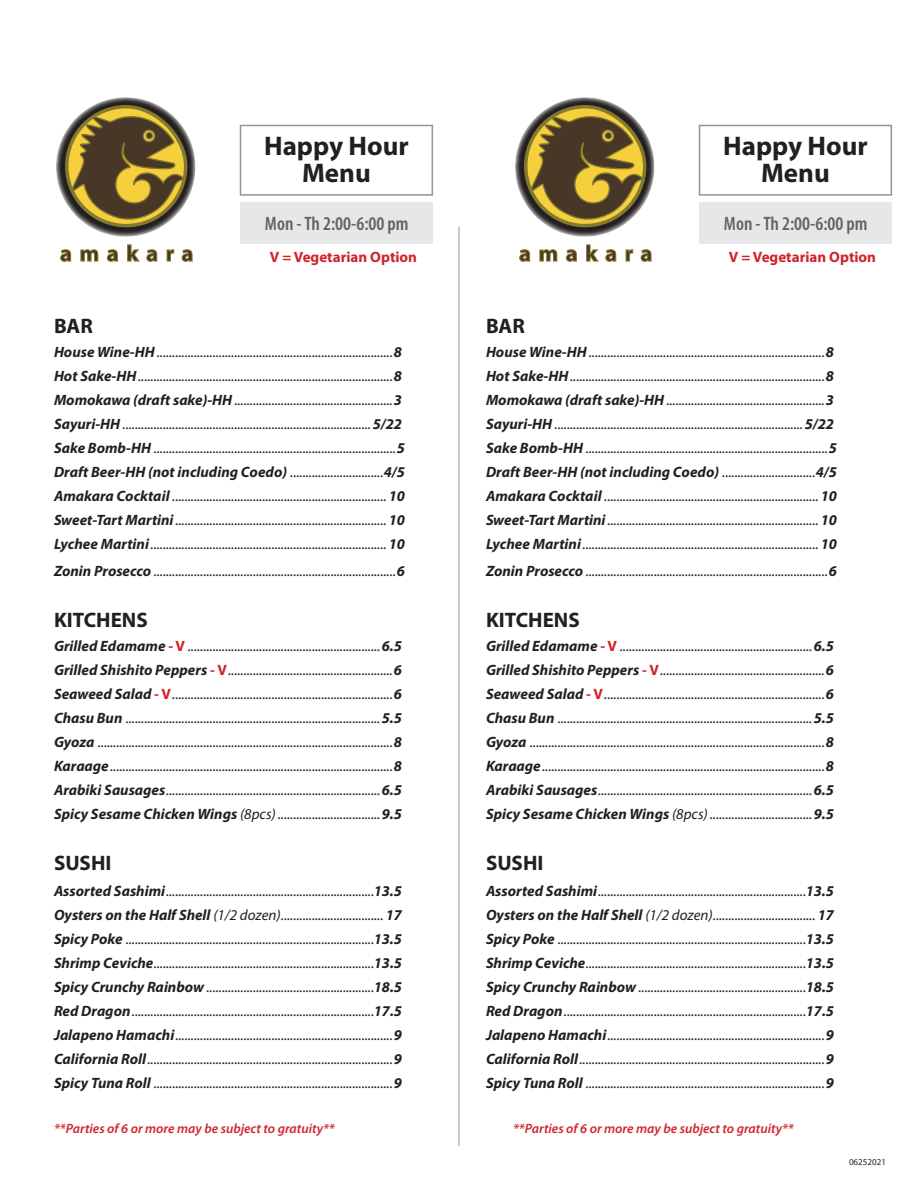
<style>
.page{position:relative;width:918px;height:1188px;background:#fff}
.page>*{position:absolute;margin:0;border:0;box-sizing:border-box;transform-origin:0 0}
.t1{font:700 27px/27px "Myriad Pro";color:#231f20;text-align:center}
.t2{font:700 21px "Myriad Pro";color:#231f20}
.t3{font:600 condensed 19.5px "Myriad Pro";color:#636366}
.t4{font:15px/24px "Myriad Pro";color:#231f20;text-align:justify}
.t5{font:700 15px "Myriad Pro";color:#d1232a}
.t6{font:italic 600 13.5px "Myriad Pro";color:#d1232a}
.t7{font:9px "Myriad Pro";color:#231f20}
.s1{font-weight:700;font-style:italic}
.s2{font-weight:700;color:#d1232a}
.s3{font-style:italic}
</style>
<div class="page">
<hr style="left:459px;top:226px;width:1px;height:920px;background:#939598">
<svg style="left:56px;top:97px;width:139px;height:140px;background:#625d51"></svg>
<svg style="left:71px;top:98px;width:115px;height:127px;background:#887643"></svg>
<svg style="left:60px;top:249px;width:12px;height:13px"></svg>
<svg style="left:80px;top:249px;width:19px;height:13px"></svg>
<svg style="left:106px;top:249px;width:12px;height:13px"></svg>
<svg style="left:127px;top:244px;width:31px;height:18px"></svg>
<svg style="left:166px;top:249px;width:9px;height:13px"></svg>
<svg style="left:181px;top:249px;width:12px;height:13px"></svg>
<svg style="left:515px;top:97px;width:139px;height:140px;background:#625d51"></svg>
<svg style="left:530px;top:98px;width:115px;height:127px;background:#887643"></svg>
<svg style="left:519px;top:249px;width:12px;height:13px"></svg>
<svg style="left:539px;top:249px;width:19px;height:13px"></svg>
<svg style="left:565px;top:249px;width:12px;height:13px"></svg>
<svg style="left:586px;top:244px;width:31px;height:18px"></svg>
<svg style="left:625px;top:249px;width:9px;height:13px"></svg>
<svg style="left:640px;top:249px;width:12px;height:13px"></svg>
<div style="left:240px;top:125px;width:193px;height:71px;border:2px solid #939598"></div>
<div style="left:699px;top:125px;width:193px;height:71px;border:2px solid #939598"></div>
<div style="left:240px;top:203px;width:192px;height:41px;background:#e6e7e9"></div>
<div style="left:699px;top:203px;width:192px;height:41px;background:#e6e7e9"></div>
<h1 class="t1" style="left:264px;top:131px;width:146px">Happy Hour<br>Menu</h1>
<h1 class="t1" style="left:723px;top:131px;width:146px">Happy Hour<br>Menu</h1>
<h3 class="t3" style="left:265px;top:212px;width:145px">Mon - Th 2:00-6:00 pm</h3>
<h3 class="t3" style="left:724px;top:212px;width:145px">Mon - Th 2:00-6:00 pm</h3>
<p class="t5" style="left:270px;top:248px;width:149px">V = Vegetarian Option</p>
<p class="t5" style="left:729px;top:248px;width:149px">V = Vegetarian Option</p>
<h2 class="t2" style="left:54px;top:313px;width:40px">BAR</h2>
<p class="t4" style="left:54px;top:340px;width:353px;text-align:left"><span class="s1">House Wine-HH</span>............................................................................<span class="s1">8<br>Hot Sake-HH</span>..................................................................................<span class="s1">8<br>Momokawa (draft sake)-HH</span>...................................................<span class="s1">3<br>Sayuri-HH</span>................................................................................ <span class="s1">5/22<br>Sake Bomb-HH</span> ..............................................................................<span class="s1">5<br>Draft Beer-HH (not including Coedo)</span> ..............................<span class="s1">4/5<br>Amakara Cocktail</span> ..................................................................... <span class="s1">10<br>Sweet-Tart Martini</span>.................................................................... <span class="s1">10<br>Lychee Martini</span>............................................................................ <span class="s1">10</span></p>
<p class="t4" style="left:54px;top:559px;width:352px"><span class="s1">Zonin Prosecco</span>..............................................................................<span class="s1">6</span></p>
<h2 class="t2" style="left:54px;top:607px;width:95px">KITCHENS</h2>
<p class="t4" style="left:54px;top:634px;width:349px"><span class="s1">Grilled Edamame</span> <span class="s2">- V</span>..............................................................<span class="s1">6.5<br>Grilled Shishito Peppers</span> <span class="s2">- V</span>.....................................................<span class="s1">6<br>Seaweed Salad</span> <span class="s2">- V</span>.......................................................................<span class="s1">6<br>Chasu Bun</span> ..................................................................................<span class="s1">5.5<br>Gyoza</span> ...............................................................................................<span class="s1">8<br>Karaage</span>...........................................................................................<span class="s1">8<br>Arabiki Sausages</span>.....................................................................<span class="s1">6.5<br>Spicy Sesame Chicken Wings</span> <span class="s3">(8pcs)</span>.................................<span class="s1">9.5</span></p>
<h2 class="t2" style="left:54px;top:849px;width:59px">SUSHI</h2>
<p class="t4" style="left:54px;top:878px;width:350px"><span class="s1">Assorted Sashimi</span>...................................................................<span class="s1">13.5<br>Oysters on the Half Shell</span> <span class="s3">(1/2 dozen)</span>................................. <span class="s1">17<br>Spicy Poke</span> ................................................................................<span class="s1">13.5<br>Shrimp Ceviche</span>.......................................................................<span class="s1">13.5<br>Spicy Crunchy Rainbow</span>......................................................<span class="s1">18.5<br>Red Dragon</span>..............................................................................<span class="s1">17.5<br>Jalapeno Hamachi</span>......................................................................<span class="s1">9<br>California Roll</span>...............................................................................<span class="s1">9<br>Spicy Tuna Roll</span> .............................................................................<span class="s1">9</span></p>
<h2 class="t2" style="left:486px;top:313px;width:40px">BAR</h2>
<p class="t4" style="left:486px;top:340px;width:353px;text-align:left"><span class="s1">House Wine-HH</span>............................................................................<span class="s1">8<br>Hot Sake-HH</span>..................................................................................<span class="s1">8<br>Momokawa (draft sake)-HH</span>...................................................<span class="s1">3<br>Sayuri-HH</span>................................................................................ <span class="s1">5/22<br>Sake Bomb-HH</span> ..............................................................................<span class="s1">5<br>Draft Beer-HH (not including Coedo)</span> ..............................<span class="s1">4/5<br>Amakara Cocktail</span> ..................................................................... <span class="s1">10<br>Sweet-Tart Martini</span>.................................................................... <span class="s1">10<br>Lychee Martini</span>............................................................................ <span class="s1">10</span></p>
<p class="t4" style="left:486px;top:559px;width:352px"><span class="s1">Zonin Prosecco</span>..............................................................................<span class="s1">6</span></p>
<h2 class="t2" style="left:486px;top:607px;width:95px">KITCHENS</h2>
<p class="t4" style="left:486px;top:634px;width:349px"><span class="s1">Grilled Edamame</span> <span class="s2">- V</span>..............................................................<span class="s1">6.5<br>Grilled Shishito Peppers</span> <span class="s2">- V</span>.....................................................<span class="s1">6<br>Seaweed Salad</span> <span class="s2">- V</span>.......................................................................<span class="s1">6<br>Chasu Bun</span> ..................................................................................<span class="s1">5.5<br>Gyoza</span> ...............................................................................................<span class="s1">8<br>Karaage</span>...........................................................................................<span class="s1">8<br>Arabiki Sausages</span>.....................................................................<span class="s1">6.5<br>Spicy Sesame Chicken Wings</span> <span class="s3">(8pcs)</span>.................................<span class="s1">9.5</span></p>
<h2 class="t2" style="left:486px;top:849px;width:59px">SUSHI</h2>
<p class="t4" style="left:486px;top:878px;width:350px"><span class="s1">Assorted Sashimi</span>...................................................................<span class="s1">13.5<br>Oysters on the Half Shell</span> <span class="s3">(1/2 dozen)</span>................................. <span class="s1">17<br>Spicy Poke</span> ................................................................................<span class="s1">13.5<br>Shrimp Ceviche</span>.......................................................................<span class="s1">13.5<br>Spicy Crunchy Rainbow</span>......................................................<span class="s1">18.5<br>Red Dragon</span>..............................................................................<span class="s1">17.5<br>Jalapeno Hamachi</span>......................................................................<span class="s1">9<br>California Roll</span>...............................................................................<span class="s1">9<br>Spicy Tuna Roll</span> .............................................................................<span class="s1">9</span></p>
<p class="t6" style="left:54px;top:1120px;width:282px">**Parties of 6 or more may be subject to gratuity**</p>
<p class="t6" style="left:513px;top:1120px;width:282px">**Parties of 6 or more may be subject to gratuity**</p>
<p class="t7" style="left:849px;top:1156px;width:38px">06252021</p>
</div>
